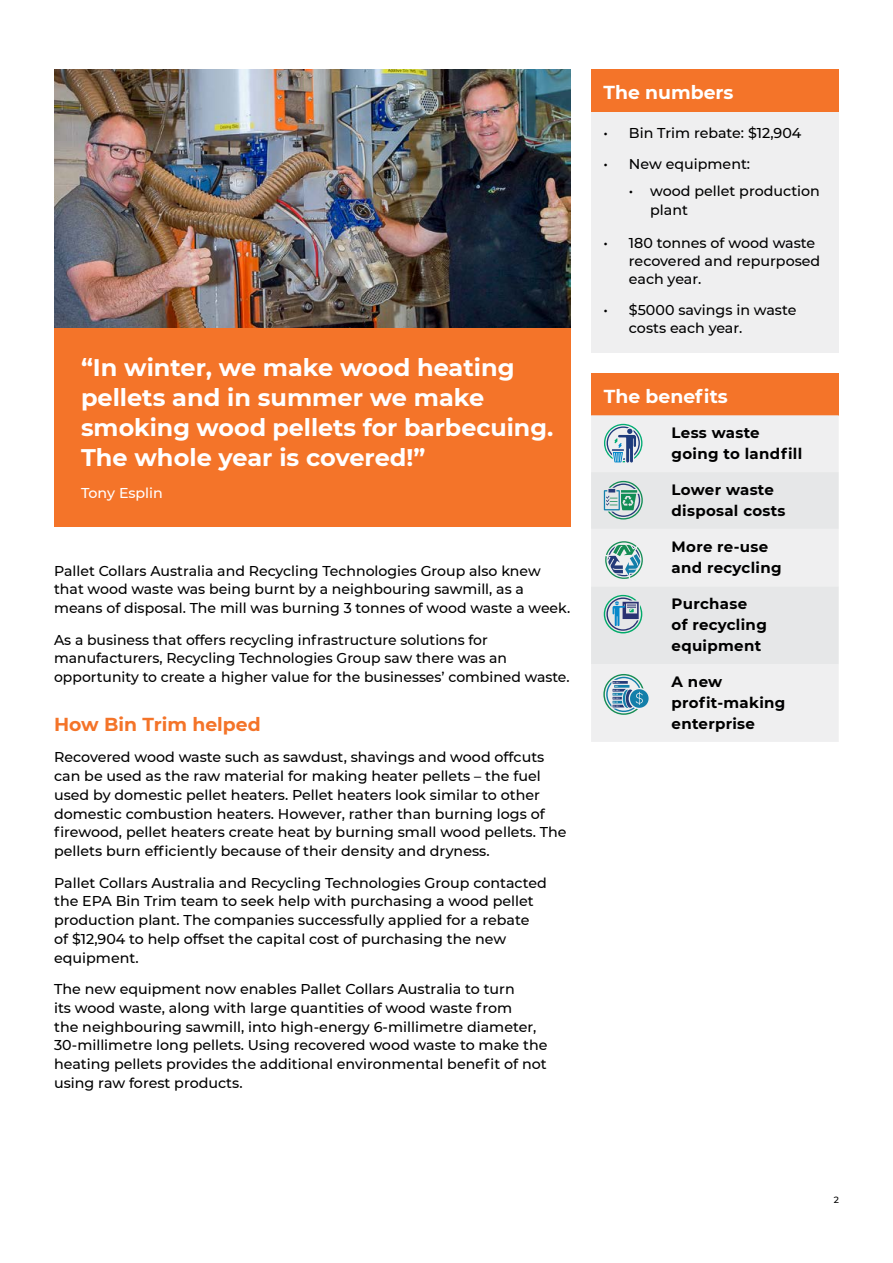
<style>
.page{position:relative;width:893px;height:1263px;background:#fff}
.page>*{position:absolute;margin:0;border:0;box-sizing:border-box;transform-origin:0 0}
.Body_copy_1{font:700 24px/30px "Montserrat";color:#fff}
.Subheading_1{font:700 18.75px "Montserrat";color:#f47429}
.Subheading_1-2{font:700 18.75px "Montserrat";color:#fff}
.Subheading_-_Textbox{font:700 18.75px "Montserrat";color:#fff}
.Icons{font:700 15px/21px "Montserrat";letter-spacing:.02em;color:#000}
.Body_copy_1-2{font:500 14.25px/18.8px "Montserrat";color:#000}
.Quote_-_Sign_off{font:500 14.25px "Montserrat";color:#fff}
.t1{font:500 9px "Montserrat";color:#000}
</style>
<div class="page">
<div style="left:591px;top:111px;width:248px;height:242px;background:#efeff0"></div>
<div style="left:591px;top:69px;width:248px;height:42px;background:#f47429"></div>
<div style="left:54px;top:327px;width:516px;height:200px;background:#f47429"></div>
<img style="left:54px;top:69px;width:516px;height:258px">
<div style="left:591px;top:373px;width:248px;height:42px;background:#f47429"></div>
<div style="left:591px;top:415px;width:248px;height:327px;background:#efeff0"></div>
<svg style="left:591px;top:472px;width:248px;height:192px;fill:#e6e7e8"></svg>
<svg style="left:604px;top:424px;width:38px;height:38px"></svg>
<svg style="left:604px;top:481px;width:39px;height:38px"></svg>
<svg style="left:605px;top:541px;width:38px;height:38px"></svg>
<svg style="left:604px;top:595px;width:38px;height:38px"></svg>
<svg style="left:604px;top:674px;width:44px;height:41px"></svg>
<p class="Body_copy_1" style="left:81px;top:351px;width:474px">“In winter, we make wood heating pellets and in summer we make smoking wood pellets for barbecuing.<br>The whole year is covered!”</p>
<p class="Quote_-_Sign_off" style="left:81px;top:483px;width:83px">Tony Esplin</p>
<p class="Body_copy_1-2" style="left:54px;top:560px;width:518px">Pallet Collars Australia and Recycling Technologies Group also knew that wood waste was being burnt by a neighbouring sawmill, as a means of disposal. The mill was burning 3 tonnes of wood waste a week.</p>
<p class="Body_copy_1-2" style="left:54px;top:629px;width:517px">As a business that offers recycling infrastructure solutions for manufacturers, Recycling Technologies Group saw there was an opportunity to create a higher value for the businesses’ combined waste.</p>
<h2 class="Subheading_1" style="left:54px;top:711px;width:208px">How Bin Trim helped</h2>
<p class="Body_copy_1-2" style="left:54px;top:747px;width:514px">Recovered wood waste such as sawdust, shavings and wood offcuts can be used as the raw material for making heater pellets – the fuel used by domestic pellet heaters. Pellet heaters look similar to other domestic combustion heaters. However, rather than burning logs of firewood, pellet heaters create heat by burning small wood pellets. The pellets burn efficiently because of their density and dryness.</p>
<p class="Body_copy_1-2" style="left:54px;top:872px;width:494px">Pallet Collars Australia and Recycling Technologies Group contacted the EPA Bin Trim team to seek help with purchasing a wood pellet production plant. The companies successfully applied for a rebate of $12,904 to help offset the capital cost of purchasing the new equipment.</p>
<p class="Body_copy_1-2" style="left:54px;top:979px;width:495px">The new equipment now enables Pallet Collars Australia to turn<br>its wood waste, along with large quantities of wood waste from<br>the neighbouring sawmill, into high-energy 6-millimetre diameter, 30-millimetre long pellets. Using recovered wood waste to make the heating pellets provides the additional environmental benefit of not using raw forest products.</p>
<h2 class="Subheading_-_Textbox" style="left:603px;top:79px;width:132px">The numbers</h2>
<p class="Body_copy_1-2" style="left:603px;top:123px;width:199px">• Bin Trim rebate: $12,904</p>
<p class="Body_copy_1-2" style="left:603px;top:154px;width:148px">• New equipment:</p>
<p class="Body_copy_1-2" style="left:650px;top:181px;width:171px;text-indent:-21px">• wood pellet production plant</p>
<p class="Body_copy_1-2" style="left:629px;top:233px;width:193px;line-height:18px;text-indent:-26px">• 180 tonnes of wood waste recovered and repurposed each year.</p>
<p class="Body_copy_1-2" style="left:629px;top:300px;width:169px;line-height:18px;text-indent:-26px">• $5000 savings in waste costs each year.</p>
<h2 class="Subheading_1-2" style="left:604px;top:382px;width:125px">The benefits</h2>
<p class="Icons" style="left:672px;top:422px;width:132px">Less waste going to landfill</p>
<p class="Icons" style="left:672px;top:478px;width:115px">Lower waste disposal costs</p>
<p class="Icons" style="left:672px;top:535px;width:112px">More re-use and recycling</p>
<p class="Icons" style="left:672px;top:593px;width:97px">Purchase of recycling equipment</p>
<p class="Icons" style="left:672px;top:671px;width:115px">A new profit-making enterprise</p>
<p class="t1" style="left:834px;top:1193px;width:7px">2</p>
</div>
